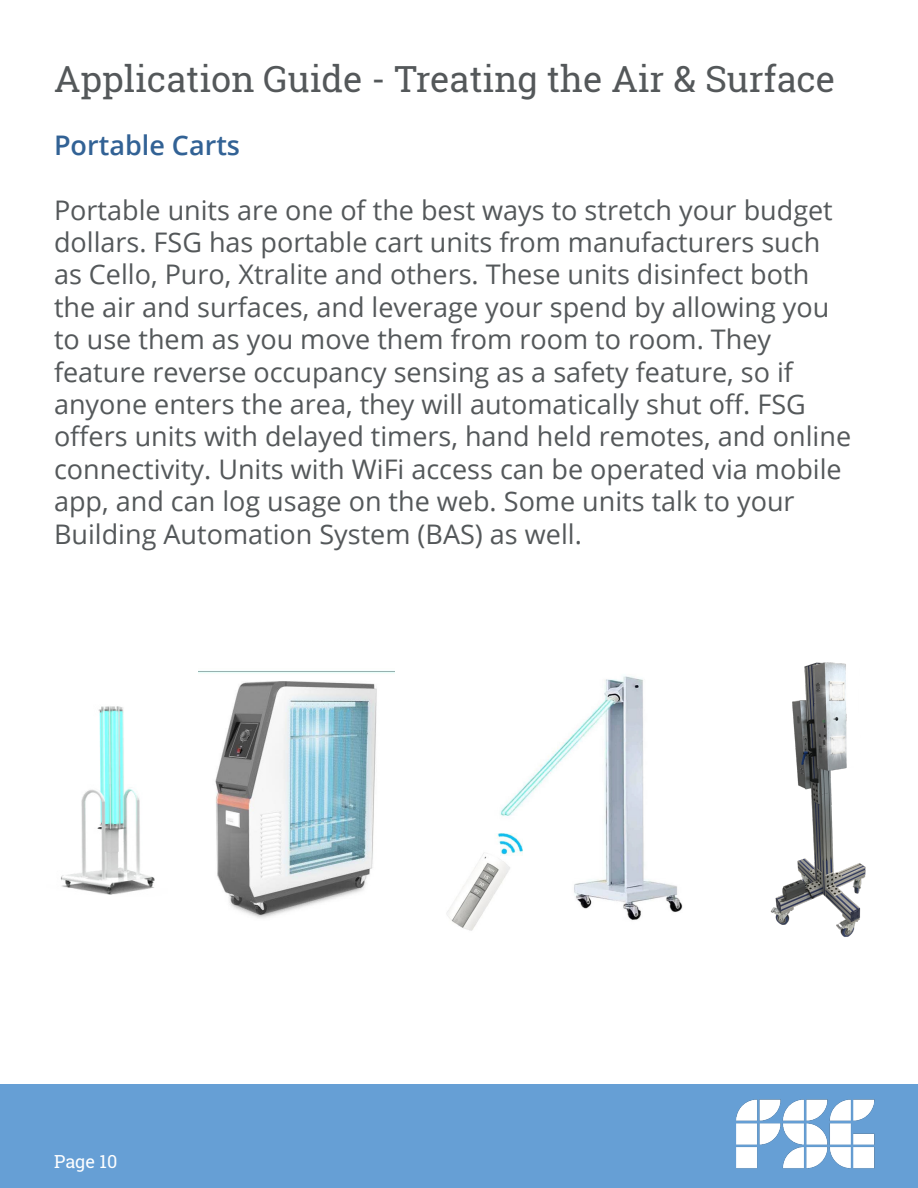
<style>
.page{position:relative;width:918px;height:1188px;background:#fff}
.page>*{position:absolute;margin:0;border:0;box-sizing:border-box;transform-origin:0 0}
.t1{font:36px "Roboto Slab";color:#54585a}
.t2{font:27px/32.4px "Open Sans";color:#54585a}
.t3{font:600 27px "Open Sans";color:#326295}
.t4{font:18px "Roboto Slab";color:#fff}
</style>
<div class="page">
<div style="left:0;top:1084px;width:918px;height:104px;background:#669fd5"></div>
<img style="left:736px;top:1099px;width:139px;height:70px">
<img style="left:198px;top:671px;width:197px;height:247px">
<img style="left:446px;top:676px;width:237px;height:255px">
<img style="left:770px;top:662px;width:96px;height:275px">
<img style="left:60px;top:706px;width:95px;height:189px">
<p class="t1" style="left:54px;top:54px;width:783px">Application Guide - Treating the Air &amp; Surface</p>
<p class="t3" style="left:54px;top:126px;width:188px">Portable Carts</p>
<p class="t2" style="left:54px;top:193px;width:799px">Portable units are one of the best ways to stretch your budget dollars. FSG has portable cart units from manufacturers such as Cello, Puro, Xtralite and others. These units disinfect both the air and surfaces, and leverage your spend by allowing you to use them as you move them from room to room. They feature reverse occupancy sensing as a safety feature, so if anyone enters the area, they will automatically shut off. FSG offers units with delayed timers, hand held remotes, and online connectivity. Units with WiFi access can be operated via mobile app, and can log usage on the web. Some units talk to your Building Automation System (BAS) as well.</p>
<p class="t4" style="left:54px;top:1149px;width:65px">Page 10</p>
</div>
